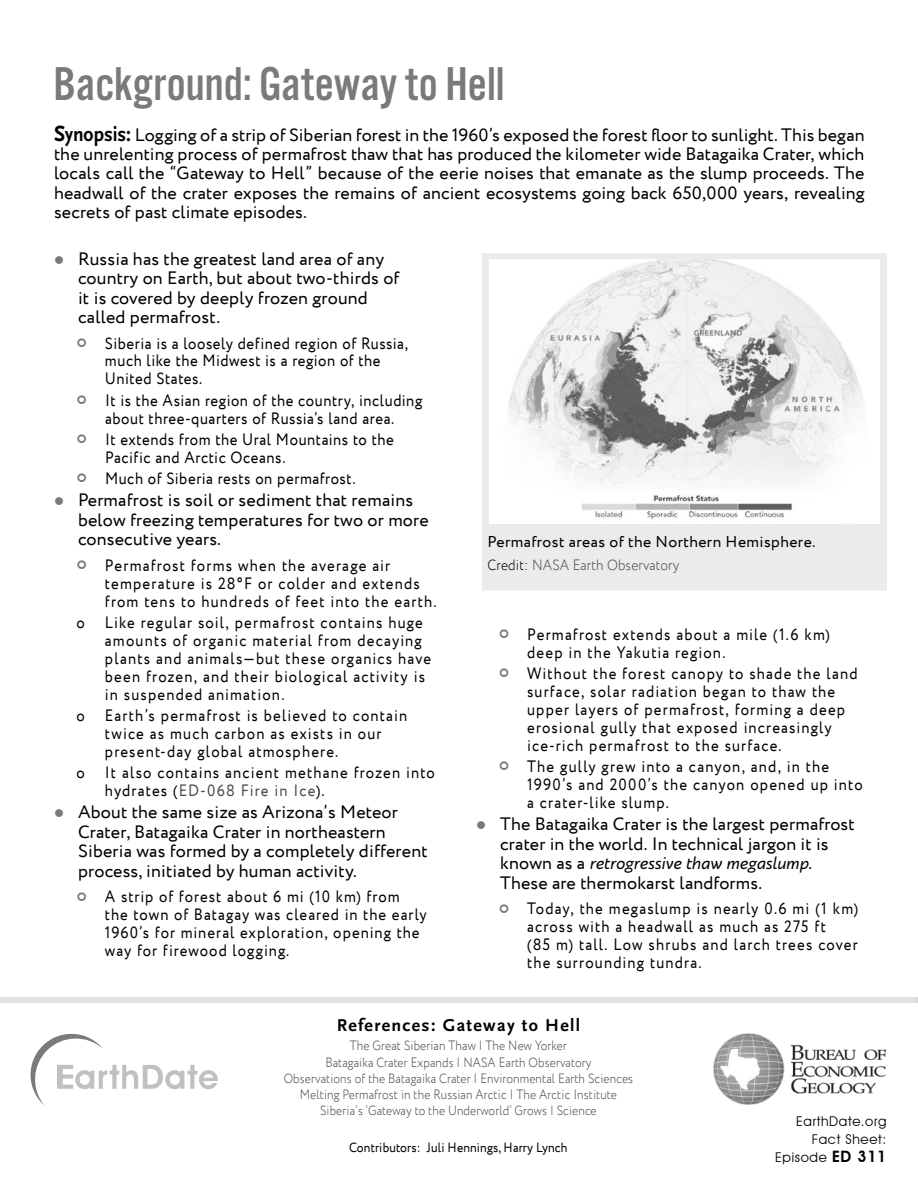
<style>
.page{position:relative;width:918px;height:1188px;background:#fff}
.page>*{position:absolute;margin:0;border:0;box-sizing:border-box;transform-origin:0 0}
.t1{font:49.35px "Alternate Got No 3 D";color:#7a7a7a}
.t2{font:18px/19.4px "Circe";letter-spacing:.01em;color:#000}
.t3{font:700 18px "Scala Sans Pro";letter-spacing:.075em;color:#000}
.t4{font:16.5px/18px "Circe";letter-spacing:.07em;color:#000;scale:.9 1}
.t5{font:16.5px/18px "Circe";letter-spacing:.035em;color:#000;scale:.9 1}
.t6{font:15.75px "Circe";letter-spacing:.025em;color:#000}
.t7{font:300 15px "Circe";letter-spacing:.01em;color:#4b4b4b;scale:.9 1}
.t8{font:300 13.5px/16.2px "Circe";letter-spacing:.01em;color:#4b4b4b;text-align:center;scale:.87 1}
.t9{font:13.5px "Circe";letter-spacing:.01em;color:#000;scale:.9 1}
.t10{font:13.5px/18px "Avant Garde IT Cby BT";letter-spacing:.05em;color:#000;text-align:right}
.s1{font-family:"Scala Sans Pro";font-weight:700;font-size:22.95px}
.s2{font-family:"Scala Sans Pro";font-weight:700;font-size:21.3px}
.s3{color:#7a7a7a}
.s4{color:#4b4b4b}
.s5{color:#000}
.s6{font-style:italic}
.s7{font-weight:600;font-size:15.75px}
</style>
<div class="page">
<svg style="left:482px;top:253px;width:405px;height:338px"></svg>
<img style="left:713px;top:1034px;width:173px;height:71px">
<svg style="left:30px;top:1033px;width:188px;height:72px"></svg>
<div style="left:0;top:998px;width:918px;height:5px;background:#e2e2e2"></div>
<h1 class="t1" style="left:53px;top:58px;width:453px">Background: Gateway to Hell</h1>
<p class="t2" style="left:54px;top:125px;width:812px;text-align:justify"><span class="s1">S</span><span class="s2">ynopsis:</span> Logging of a strip of Siberian forest in the 1960’s exposed the forest floor to sunlight. This began the unrelenting process of permafrost thaw that has produced the kilometer wide Batagaika Crater, which locals call the “Gateway to Hell” because of the eerie noises that emanate as the slump proceeds. The headwall of the crater exposes the remains of ancient ecosystems going back 650,000 years, revealing secrets of past climate episodes.</p>
<p class="t2" style="left:78px;top:250px;width:323px;text-indent:-24px"><span class="s3">●</span> Russia has the greatest land area of any country on Earth, but about two-thirds of it is covered by deeply frozen ground called permafrost.</p>
<p class="t5" style="left:105px;top:334px;width:338px">Siberia is a loosely defined region of Russia, much like the Midwest is a region of the<br>United States.</p>
<p class="t5" style="left:105px;top:392px;width:354px">It is the Asian region of the country, including about three-quarters of Russia’s land area.</p>
<p class="t5" style="left:105px;top:431px;width:322px">It extends from the Ural Mountains to the<br>Pacific and Arctic Oceans.</p>
<p class="t5" style="left:105px;top:470px;width:280px">Much of Siberia rests on permafrost.</p>
<p class="t2" style="left:78px;top:491px;width:352px;text-indent:-24px"><span class="s3">●</span> Permafrost is soil or sediment that remains below freezing temperatures for two or more consecutive years.</p>
<p class="t4" style="left:105px;top:557px;width:370px">Permafrost forms when the average air temperature is 28°F or colder and extends from tens to hundreds of feet into the earth.</p>
<p class="t4" style="left:105px;top:614px;width:364px;text-indent:-28px">o Like regular soil, permafrost contains huge amounts of organic material from decaying plants and animals—but these organics have been frozen, and their biological activity is in suspended animation.</p>
<p class="t4" style="left:105px;top:707px;width:337px;text-indent:-28px">o Earth’s permafrost is believed to contain twice as much carbon as exists in our present-day global atmosphere.</p>
<p class="t4" style="left:105px;top:764px;width:368px;text-indent:-28px">o It also contains ancient methane frozen into hydrates (<span class="s4">ED-068 Fire in Ice</span>).</p>
<p class="t2" style="left:78px;top:803px;width:351px;text-indent:-24px"><span class="s3">●</span> About the same size as Arizona’s Meteor Crater, Batagaika Crater in northeastern Siberia was formed by a completely different process, initiated by human activity.</p>
<p class="t4" style="left:105px;top:888px;width:359px">A strip of forest about 6 mi (10 km) from<br>the town of Batagay was cleared in the early 1960’s for mineral exploration, opening the way for firewood logging.</p>
<p class="t6" style="left:488px;top:531px;width:329px">Permafrost areas of the Northern Hemisphere.</p>
<p class="t7" style="left:488px;top:555px;width:215px"><span class="s5">Credit:</span> NASA Earth Observatory</p>
<p class="t4" style="left:527px;top:626px;width:338px">Permafrost extends about a mile (1.6 km) deep in the Yakutia region.</p>
<p class="t4" style="left:527px;top:665px;width:369px">Without the forest canopy to shade the land surface, solar radiation began to thaw the upper layers of permafrost, forming a deep erosional gully that exposed increasingly ice-rich permafrost to the surface.</p>
<p class="t4" style="left:527px;top:758px;width:374px">The gully grew into a canyon, and, in the<br>1990’s and 2000’s the canyon opened up into a crater-like slump.</p>
<p class="t2" style="left:500px;top:815px;width:356px;text-indent:-24px"><span class="s3">●</span> The Batagaika Crater is the largest permafrost crater in the world. In technical jargon it is known as a <span class="s6">retrogressive thaw megaslump</span>.<br>These are thermokarst landforms.</p>
<p class="t4" style="left:527px;top:900px;width:369px">Today, the megaslump is nearly 0.6 mi (1 km) across with a headwall as much as 275 ft<br>(85 m) tall. Low shrubs and larch trees cover the surrounding tundra.</p>
<p class="t3" style="left:337px;top:1014px;width:245px">References: Gateway to Hell</p>
<p class="t8" style="left:284px;top:1038px;width:403px">The Great Siberian Thaw | The New Yorker<br>Batagaika Crater Expands | NASA Earth Observatory<br>Observations of the Batagaika Crater | Environmental Earth Sciences Melting Permafrost in the Russian Arctic | The Arctic Institute Siberia’s ‘Gateway to the Underworld’ Grows | Science</p>
<p class="t9" style="left:349px;top:1139px;width:244px">Contributors: Juli Hennings, Harry Lynch</p>
<p class="t10" style="left:775px;top:1113px;width:113px">EarthDate.org<br>Fact Sheet:<br>Episode <span class="s7">ED 311</span></p>
</div>
